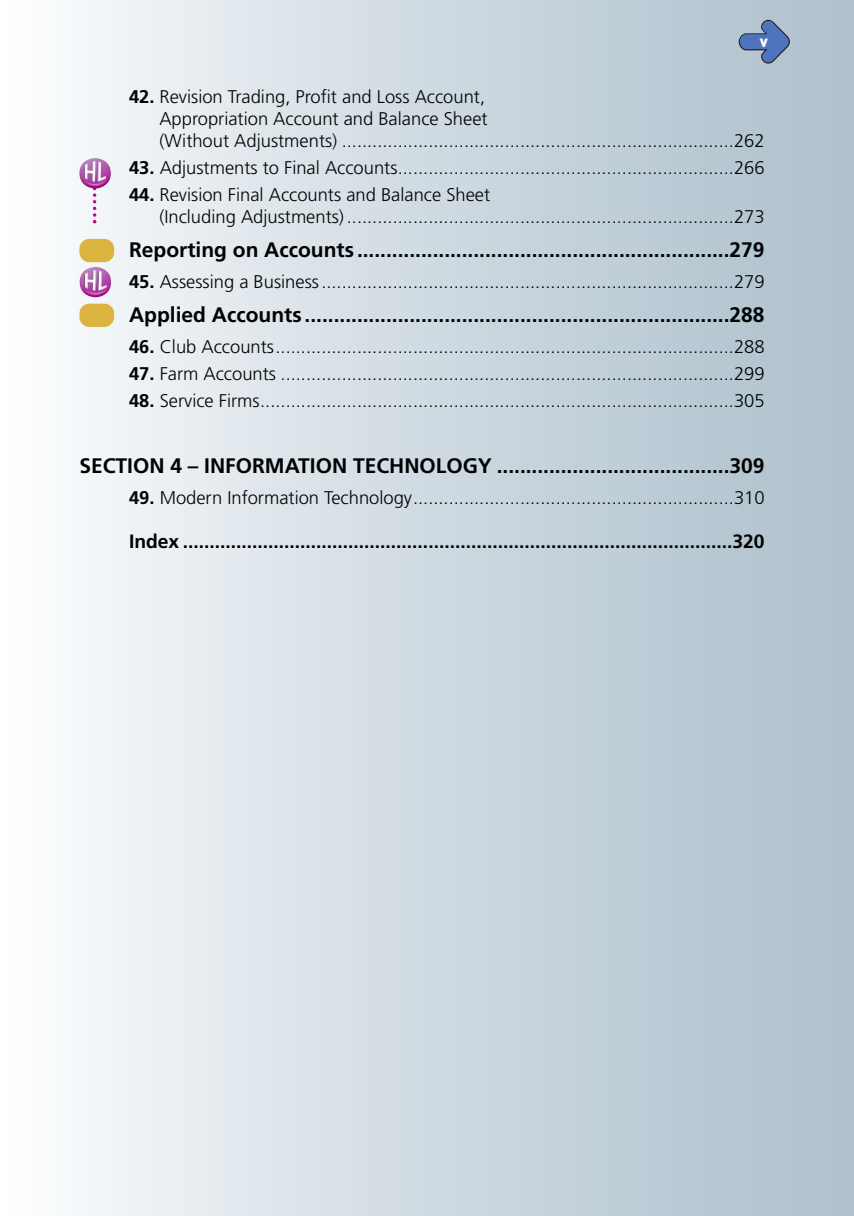
<style>
.page{position:relative;width:854px;height:1216px;background:#fff}
.page>*{position:absolute;margin:0;border:0;box-sizing:border-box;transform-origin:0 0}
.t1{font:700 21px "Frutiger";color:#000302}
.t2{font:700 19.25px "Frutiger";color:#000302}
.t3{font:300 18.38px/22.1px "Frutiger";color:#000302}
.t4{font:900 15.58px "DIN";color:#fff}
.s1{font-weight:700}
</style>
<div class="page">
<img style="left:79px;top:0;width:774px;height:1215px">
<svg style="left:738px;top:20px;width:51px;height:44px;background:#7a93ba"></svg>
<div style="left:79px;top:239px;width:35px;height:23px;background:#dab43e;border-radius:10px"></div>
<div style="left:79px;top:303px;width:35px;height:24px;background:#dab43e;border-radius:10px"></div>
<img style="left:79px;top:267px;width:32px;height:30px">
<svg style="left:93px;top:189px;width:3px;height:34px"></svg>
<img style="left:79px;top:158px;width:32px;height:31px">
<p class="t4" style="left:759px;top:32px;width:10px">v</p>
<p class="t3" style="left:159px;top:87px;width:606px;text-indent:-30px"><span class="s1">42.</span> Revision Trading, Profit and Loss Account,<br>Appropriation Account and Balance Sheet<br>(Without Adjustments) .............................................................................262</p>
<p class="t3" style="left:129px;top:158px;width:636px"><span class="s1">43.</span> Adjustments to Final Accounts..................................................................266</p>
<p class="t3" style="left:159px;top:185px;width:606px;text-indent:-30px"><span class="s1">44.</span> Revision Final Accounts and Balance Sheet<br>(Including Adjustments) ............................................................................273</p>
<p class="t1" style="left:129px;top:241px;width:636px">Reporting on Accounts ................................................................279</p>
<p class="t3" style="left:129px;top:272px;width:636px"><span class="s1">45.</span> Assessing a Business.................................................................................279</p>
<p class="t1" style="left:129px;top:306px;width:636px">Applied Accounts .........................................................................288</p>
<p class="t3" style="left:129px;top:337px;width:636px"><span class="s1">46.</span> Club Accounts..........................................................................................288</p>
<p class="t3" style="left:129px;top:364px;width:636px"><span class="s1">47.</span> Farm Accounts .........................................................................................299</p>
<p class="t3" style="left:129px;top:391px;width:636px"><span class="s1">48.</span> Service Firms.............................................................................................305</p>
<p class="t1" style="left:79px;top:457px;width:686px">SECTION 4 – INFORMATION TECHNOLOGY ........................................309</p>
<p class="t3" style="left:129px;top:488px;width:636px"><span class="s1">49.</span> Modern Information Technology...............................................................310</p>
<p class="t2" style="left:129px;top:534px;width:636px">Index .......................................................................................................320</p>
</div>
